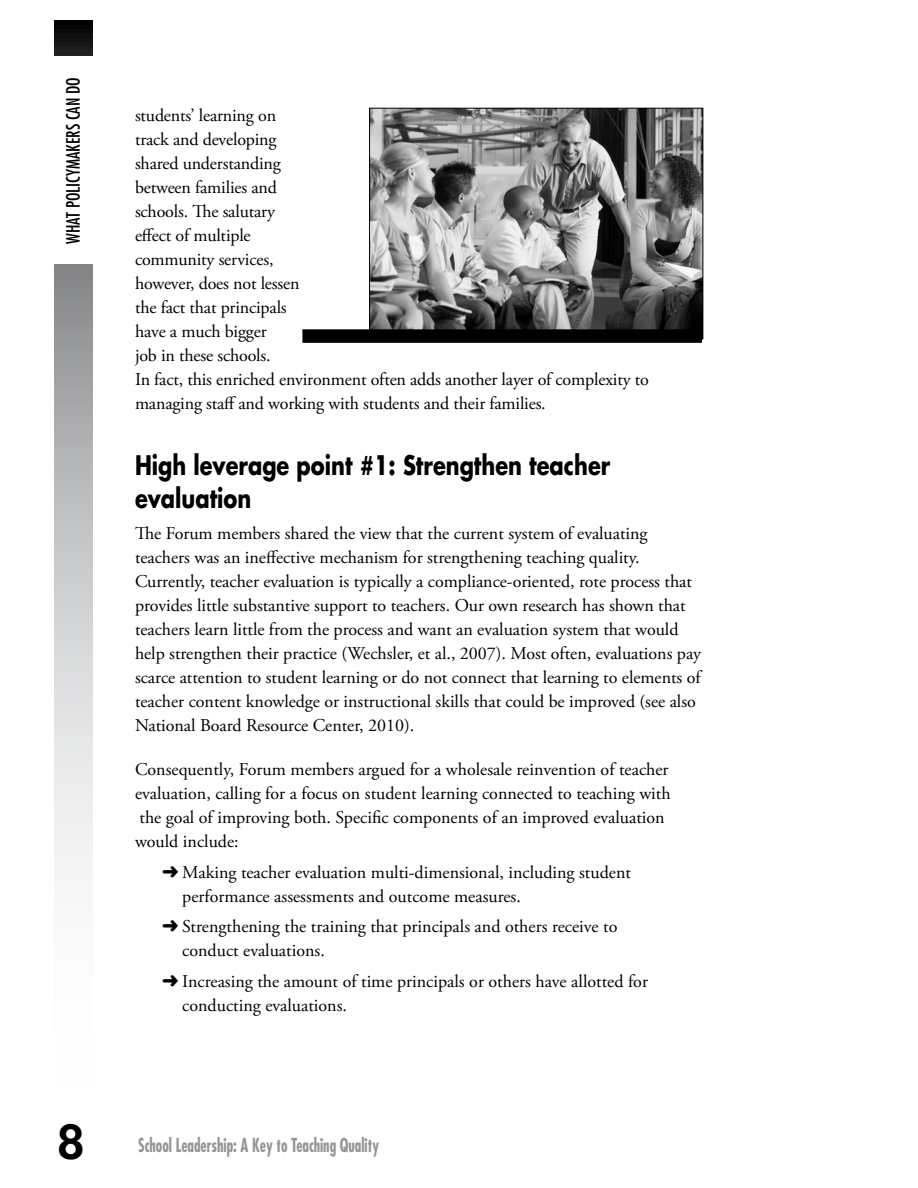
<style>
.page{position:relative;width:918px;height:1188px;background:#fff}
.page>*{position:absolute;margin:0;border:0;box-sizing:border-box;transform-origin:0 0}
.t1{font:45px "Cg Futura Maxi De";color:#000}
.t2{font:700 26.25px/33px "Futura";color:#000;scale:.8 1}
.t3{font:700 condensed 18.75px "Futura";color:#939598;scale:.8 1}
.t4{font:18px/24px "Adobe Garamond Pro";color:#000}
.t5{font:condensed 18px "Futura";color:#000}
</style>
<div class="page">
<svg style="left:55px;top:20px;width:37px;height:855px;background:#bbbcbd"></svg>
<div style="left:48px;top:56px;width:49px;height:207px;background:#fff"></div>
<img style="left:371px;top:110px;width:330px;height:219px">
<div style="left:369px;top:108px;width:334px;height:231px;border:1px solid #000"></div>
<div style="left:302px;top:329px;width:400px;height:14px;background:#000"></div>
<p class="t5" style="left:62px;top:244px;width:168px;rotate:-90deg">WHAT POLICYMAKERS CAN DO</p>
<h1 class="t1" style="left:56px;top:1114px;width:32px">8</h1>
<p class="t4" style="left:135px;top:104px;width:515px">students’ learning on<br>track and developing<br>shared understanding<br>between families and<br>schools. The salutary<br>effect of multiple<br>community services,<br>however, does not lessen<br>the fact that principals<br>have a much bigger<br>job in these schools.<br>In fact, this enriched environment often adds another layer of complexity to managing staff and working with students and their families.</p>
<h2 class="t2" style="left:135px;top:449px;width:596px">High leverage point #1: Strengthen teacher evaluation</h2>
<p class="t4" style="left:135px;top:522px;width:568px">The Forum members shared the view that the current system of evaluating teachers was an ineffective mechanism for strengthening teaching quality.<br>Currently, teacher evaluation is typically a compliance-oriented, rote process that provides little substantive support to teachers. Our own research has shown that teachers learn little from the process and want an evaluation system that would help strengthen their practice (Wechsler, et al., 2007). Most often, evaluations pay scarce attention to student learning or do not connect that learning to elements of teacher content knowledge or instructional skills that could be improved (see also National Board Resource Center, 2010).</p>
<p class="t4" style="left:135px;top:758px;width:537px">Consequently, Forum members argued for a wholesale reinvention of teacher evaluation, calling for a focus on student learning connected to teaching with the goal of improving both. Specific components of an improved evaluation would include:</p>
<p class="t4" style="left:182px;top:861px;width:450px;text-indent:-20px">➜ Making teacher evaluation multi-dimensional, including student performance assessments and outcome measures.</p>
<p class="t4" style="left:182px;top:915px;width:437px;text-indent:-20px">➜ Strengthening the training that principals and others receive to conduct evaluations.</p>
<p class="t4" style="left:182px;top:970px;width:467px;text-indent:-20px">➜ Increasing the amount of time principals or others have allotted for conducting evaluations.</p>
<p class="t3" style="left:138px;top:1133px;width:303px">School Leadership: A Key to Teaching Quality</p>
</div>
